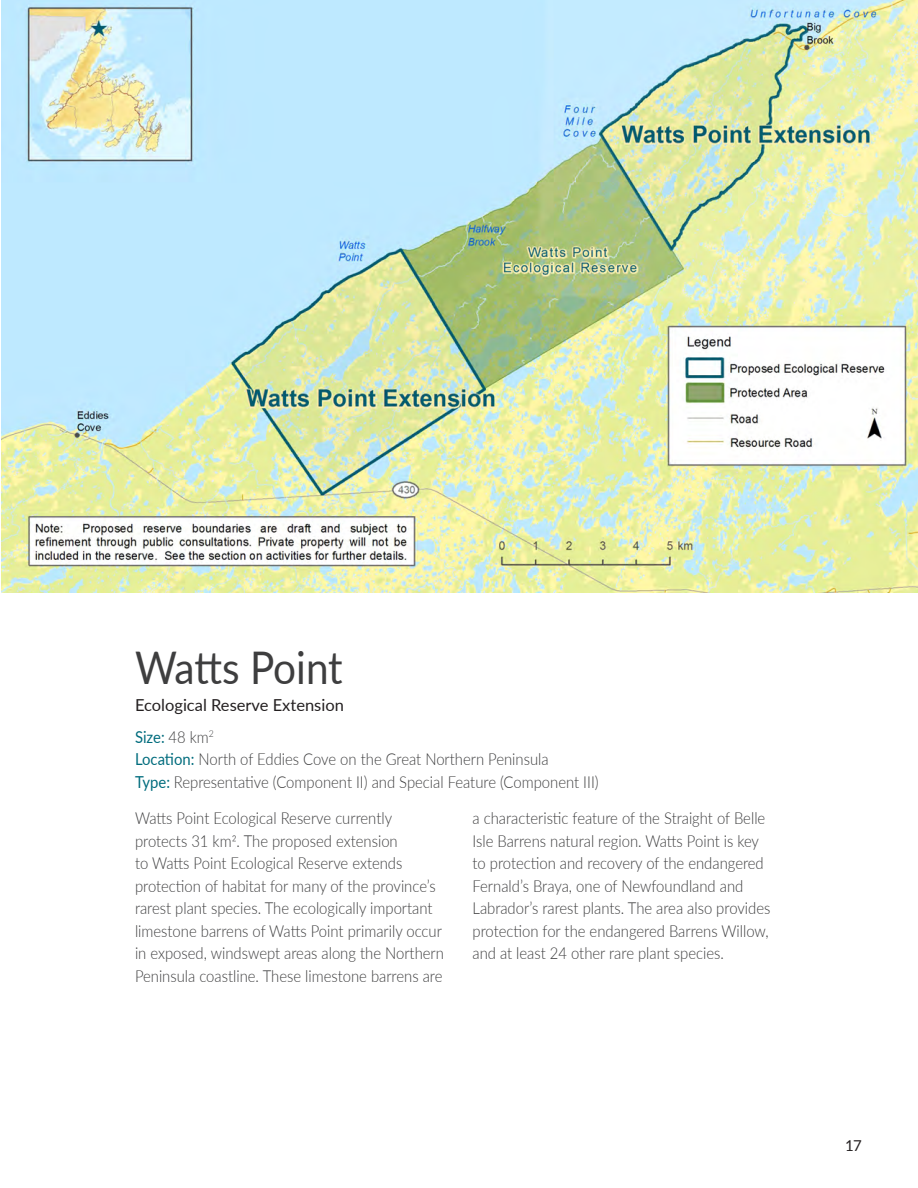
<style>
.page{position:relative;width:918px;height:1188px;background:#fff}
.page>*{position:absolute;margin:0;border:0;box-sizing:border-box;transform-origin:0 0}
.Headers{font:45px "Lato";letter-spacing:-.005em;color:#3e3e3f;scale:.9 1}
.Map_Info{font:300 16.5px/22.5px "Lato";color:#3e3e3f;scale:.9 1}
.t1{font:16.5px "Lato";color:#231f20}
.Map_Info-2{font:16.5px "Lato";color:#006c7d;scale:.9 1}
.t2{font:15px "Lato";color:#231f20}
.s1{font-weight:300;color:#3e3e3f}
.s2{font-weight:400;color:#006c7d}
</style>
<div class="page">
<img style="left:2px;top:0;width:916px;height:593px">
<p class="Headers" style="left:135px;top:636px;width:232px">Watts Point</p>
<p class="t1" style="left:135px;top:693px;width:210px">Ecological Reserve Extension</p>
<p class="Map_Info-2" style="left:135px;top:725px;width:89px">Size: <span class="s1">48 km</span><sup>2</sup></p>
<p class="Map_Info" style="left:135px;top:748px;width:461px"><span class="s2">Location:</span> North of Eddies Cove on the Great Northern Peninsula</p>
<p class="Map_Info" style="left:135px;top:770px;width:517px"><span class="s2">Type:</span> Representative (Component II) and Special Feature (Component III)</p>
<p class="Map_Info" style="left:135px;top:806px;width:345px">Watts Point Ecological Reserve currently protects 31 km2. The proposed extension<br>to Watts Point Ecological Reserve extends protection of habitat for many of the province’s rarest plant species. The ecologically important limestone barrens of Watts Point primarily occur in exposed, windswept areas along the Northern Peninsula coastline. These limestone barrens are</p>
<p class="Map_Info" style="left:472px;top:806px;width:333px">a characteristic feature of the Straight of Belle Isle Barrens natural region. Watts Point is key to protection and recovery of the endangered Fernald’s Braya, one of Newfoundland and Labrador’s rarest plants. The area also provides protection for the endangered Barrens Willow, and at least 24 other rare plant species.</p>
<p class="t2" style="left:845px;top:1134px;width:18px">17</p>
</div>
